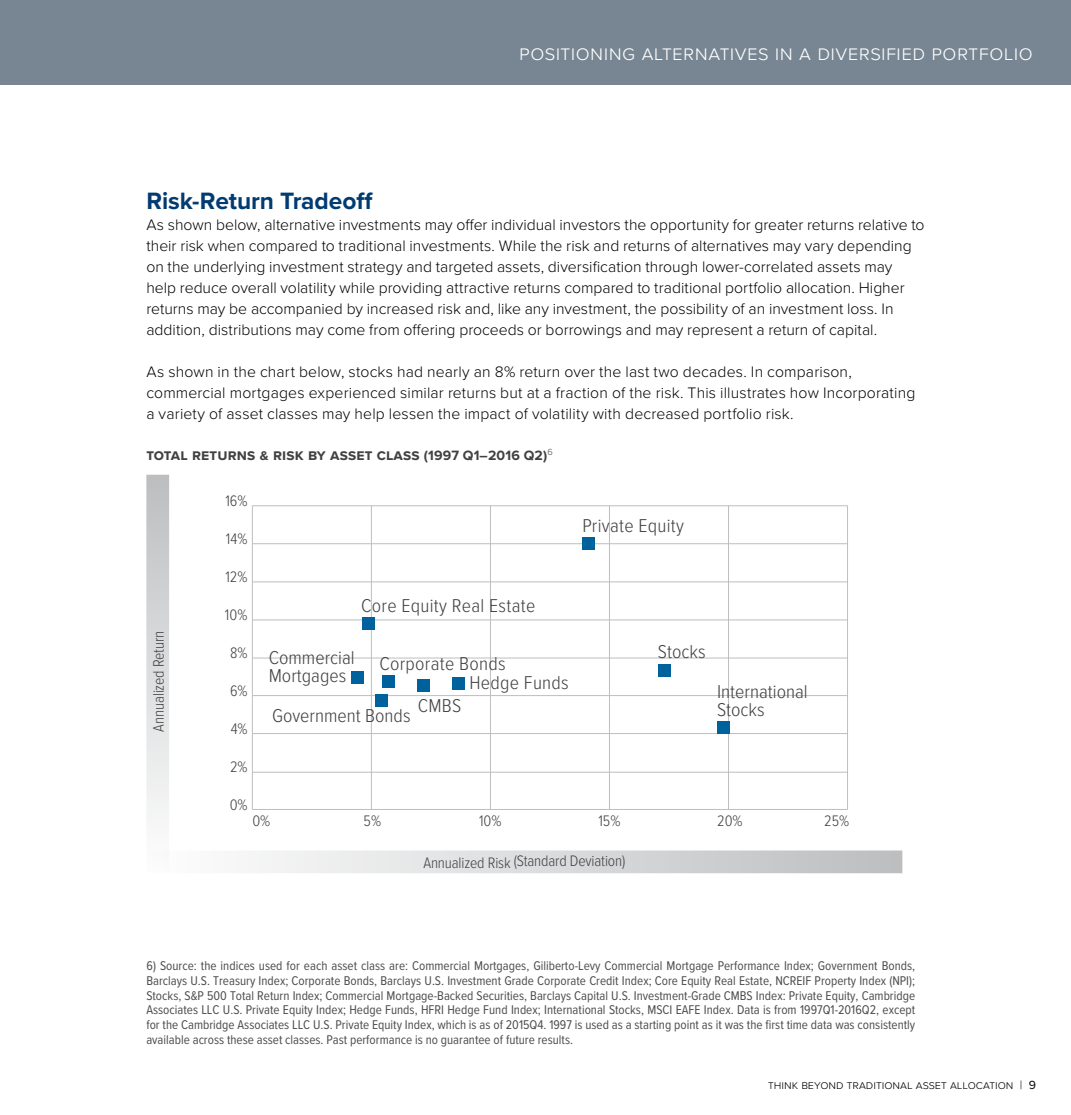
<style>
.page{position:relative;width:1071px;height:1115px;background:#fff}
.page>*{position:absolute;margin:0;border:0;box-sizing:border-box;transform-origin:0 0}
.t1{font:700 24.5px "Proxima Nova";letter-spacing:-.005em;color:#003b71}
.t2{font:300 21px "Proxima Nova S";letter-spacing:.02em;color:#fff}
.t3{font:300 19.25px/17.5px "Proxima Nova Cond";color:#414042;scale:1.04 1}
.t4{font:300 15.75px/21px "Proxima Nova";color:#000}
.t5{font:300 15.75px "Proxima Nova Cond";letter-spacing:-.01em;color:#414042}
.t6{font:700 15.75px "Proxima Nova S";letter-spacing:.01em;color:#414042}
.t7{font:13.12px/14.9px "Proxima Nova Cond";color:#4d4d4f;text-align:justify}
.t8{font:300 12.25px "Proxima Nova S";color:#000}
.s1{font-family:"Proxima Nova";font-size:14px}
.s2{font-family:"Proxima Nova";font-weight:400}
</style>
<div class="page">
<div style="left:351px;top:671px;width:12px;height:12px;background:#00629c"></div>
<hr style="left:609px;top:505px;width:1px;height:304px;background:#bcbec0">
<hr style="left:490px;top:505px;width:1px;height:304px;background:#bcbec0">
<hr style="left:371px;top:505px;width:1px;height:304px;background:#bcbec0">
<hr style="left:252px;top:505px;width:1px;height:304px;background:#bcbec0">
<hr style="left:252px;top:809px;width:596px;height:1px;background:#bcbec0">
<hr style="left:847px;top:505px;width:1px;height:304px;background:#bcbec0">
<hr style="left:728px;top:505px;width:1px;height:304px;background:#bcbec0">
<hr style="left:252px;top:771px;width:596px;height:1px;background:#bcbec0">
<hr style="left:252px;top:733px;width:596px;height:1px;background:#bcbec0">
<hr style="left:252px;top:695px;width:596px;height:1px;background:#bcbec0">
<hr style="left:252px;top:657px;width:596px;height:1px;background:#bcbec0">
<hr style="left:252px;top:619px;width:596px;height:1px;background:#bcbec0">
<hr style="left:252px;top:581px;width:596px;height:1px;background:#bcbec0">
<hr style="left:252px;top:543px;width:596px;height:1px;background:#bcbec0">
<hr style="left:252px;top:505px;width:596px;height:1px;background:#bcbec0">
<div style="left:582px;top:537px;width:13px;height:12px;background:#00629c"></div>
<div style="left:658px;top:664px;width:12px;height:12px;background:#00629c"></div>
<div style="left:453px;top:677px;width:12px;height:12px;background:#00629c"></div>
<div style="left:383px;top:675px;width:12px;height:12px;background:#00629c"></div>
<div style="left:717px;top:721px;width:12px;height:12px;background:#00629c"></div>
<div style="left:362px;top:617px;width:12px;height:12px;background:#00629c"></div>
<div style="left:376px;top:694px;width:12px;height:12px;background:#00629c"></div>
<div style="left:418px;top:679px;width:12px;height:12px;background:#00629c"></div>
<div style="left:146px;top:850px;width:756px;height:23px;background:linear-gradient(to right,#fefefe,#bcbec0)"></div>
<div style="left:146px;top:474px;width:23px;height:399px;background:linear-gradient(to bottom,#bcbebf,#fdfdfe)"></div>
<div style="left:0;top:0;width:1071px;height:84px;background:#778692"></div>
<h2 class="t2" style="left:519px;top:37px;width:515px">positioning alternatives in a diversified portfolio</h2>
<h1 class="t1" style="left:146px;top:182px;width:228px">Risk-Return Tradeoff</h1>
<p class="t4" style="left:146px;top:213px;width:780px">As shown below, alternative investments may offer individual investors the opportunity for greater returns relative to their risk when compared to traditional investments. While the risk and returns of alternatives may vary depending on the underlying investment strategy and targeted assets, diversification through lower-correlated assets may help reduce overall volatility while providing attractive returns compared to traditional portfolio allocation. Higher returns may be accompanied by increased risk and, like any investment, the possibility of an investment loss. In addition, distributions may come from offering proceeds or borrowings and may represent a return of capital.</p>
<p class="t4" style="left:146px;top:360px;width:771px">As shown in the chart below, stocks had nearly an 8% return over the last two decades. In comparison, commercial mortgages experienced similar returns but at a fraction of the risk. This illustrates how Incorporating a variety of asset classes may help lessen the impact of volatility with decreased portfolio risk.</p>
<p class="t6" style="left:146px;top:443px;width:408px">total returns &amp; risk by asset class <span class="s1">(1997 Q1–2016 Q2)</span><sup>6</sup></p>
<p class="t5" style="left:147px;top:731px;width:102px;rotate:-90deg">Annualized Return</p>
<p class="t5" style="left:225px;top:489px;width:24px">16%</p>
<p class="t5" style="left:226px;top:527px;width:23px">14%</p>
<p class="t5" style="left:225px;top:565px;width:24px">12%</p>
<p class="t5" style="left:225px;top:603px;width:24px">10%</p>
<p class="t5" style="left:230px;top:641px;width:19px">8%</p>
<p class="t5" style="left:230px;top:679px;width:19px">6%</p>
<p class="t5" style="left:231px;top:717px;width:18px">4%</p>
<p class="t5" style="left:230px;top:755px;width:19px">2%</p>
<p class="t5" style="left:230px;top:793px;width:19px">0%</p>
<p class="t3" style="left:582px;top:515px;width:99px">Private Equity</p>
<p class="t3" style="left:361px;top:595px;width:169px">Core Equity Real Estate</p>
<p class="t3" style="left:269px;top:648px;width:84px">Commercial<br>Mortgages</p>
<p class="t3" style="left:379px;top:641px;width:123px;line-height:41.8px;text-align:center">Corporate Bonds<br>CMBS</p>
<p class="t3" style="left:469px;top:673px;width:97px">Hedge Funds</p>
<p class="t3" style="left:272px;top:705px;width:135px">Government Bonds</p>
<p class="t3" style="left:658px;top:641px;width:47px">Stocks</p>
<p class="t3" style="left:717px;top:681px;width:89px">International<br>Stocks</p>
<p class="t5" style="left:252px;top:808px;width:19px">0%</p>
<p class="t5" style="left:364px;top:808px;width:19px">5%</p>
<p class="t5" style="left:479px;top:808px;width:24px">10%</p>
<p class="t5" style="left:598px;top:808px;width:24px">15%</p>
<p class="t5" style="left:717px;top:808px;width:27px">20%</p>
<p class="t5" style="left:824px;top:808px;width:27px">25%</p>
<p class="t5" style="left:423px;top:849px;width:203px">Annualized Risk (Standard Deviation)</p>
<p class="t7" style="left:146px;top:957px;width:770px">6) Source: the indices used for each asset class are: Commercial Mortgages, Giliberto-Levy Commercial Mortgage Performance Index; Government Bonds, Barclays U.S. Treasury Index; Corporate Bonds, Barclays U.S. Investment Grade Corporate Credit Index; Core Equity Real Estate, NCREIF Property Index (NPI); Stocks, S&amp;P 500 Total Return Index; Commercial Mortgage-Backed Securities, Barclays Capital U.S. Investment-Grade CMBS Index: Private Equity, Cambridge Associates LLC U.S. Private Equity Index; Hedge Funds, HFRI Hedge Fund Index; International Stocks, MSCI EAFE Index. Data is from 1997Q1-2016Q2, except for the Cambridge Associates LLC U.S. Private Equity Index, which is as of 2015Q4. 1997 is used as a starting point as it was the first time data was consistently available across these asset classes. Past performance is no guarantee of future results.</p>
<p class="t8" style="left:768px;top:1075px;width:269px">think beyond traditional asset allocation | <span class="s2">9</span></p>
</div>
